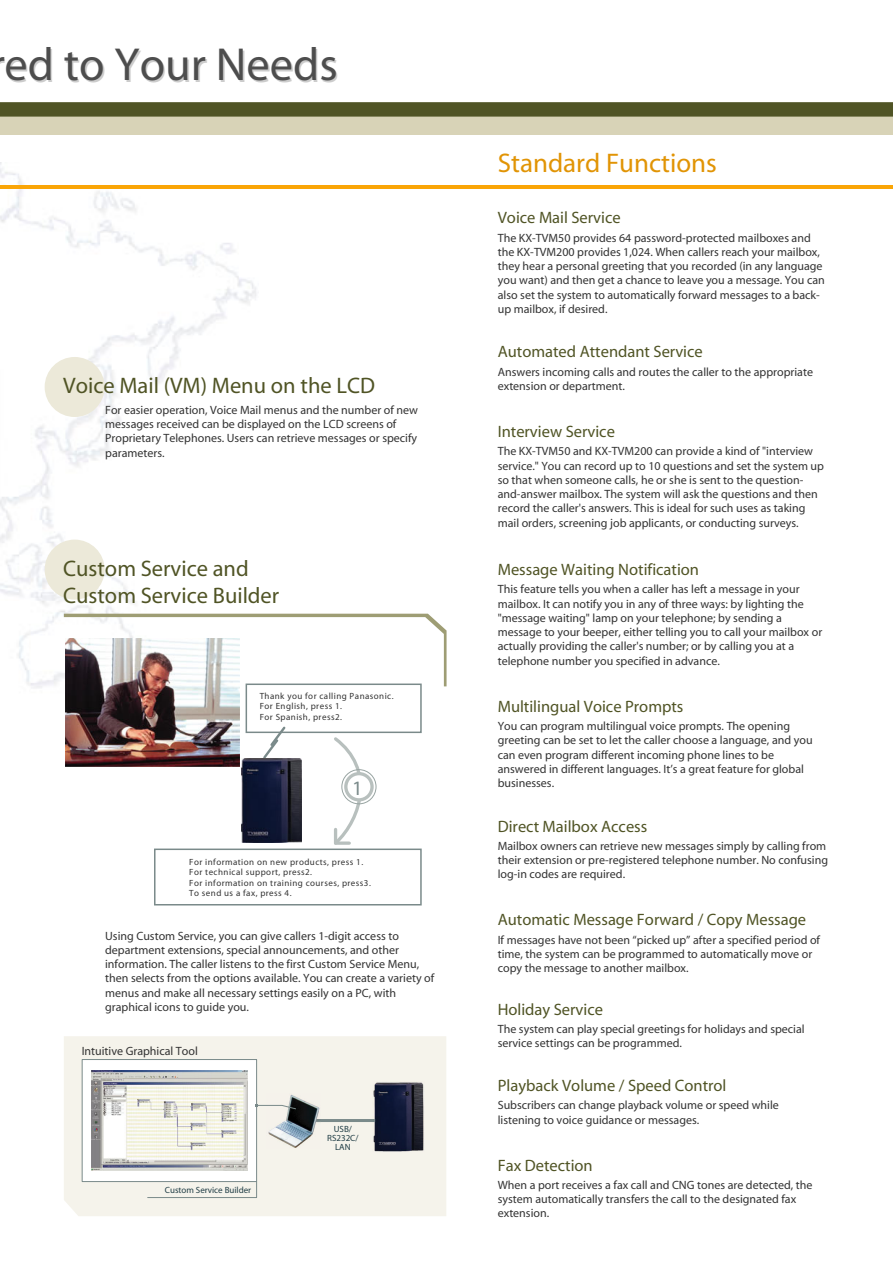
<style>
.page{position:relative;width:893px;height:1263px;background:#fff}
.page>*{position:absolute;margin:0;border:0;box-sizing:border-box;transform-origin:0 0}
.t1{font:46.5px "Myriad";color:#4d4d4d}
.t2{font:27px "Myriad";color:#e19405}
.t3{font:22.5px/27px "Myriad";color:#505425}
.t4{font:20.55px "Myriad";color:#7a8a8a}
.t5{font:16.5px "Myriad";color:#505425}
.t6{font:12px/14.2px "Myriad";color:#333}
.t7{font:9px/10.5px "Myriad";letter-spacing:.05em;color:#333}
.t8{font:9px/9px "Myriad";color:#213e46;text-align:center}
</style>
<div class="page">
<img style="left:0;top:163px;width:259px;height:571px">
<div style="left:0;top:115px;width:893px;height:20px;background:#d8d3b7"></div>
<svg style="left:0;top:102px;width:893px;height:15px;background:#55592b"></svg>
<div style="left:64px;top:1036px;width:382px;height:180px;background:#f5f3eb"></div>
<div style="left:82px;top:1059px;width:175px;height:123px;background:#fff;border:1px solid #7a8a8a"></div>
<svg style="left:147px;top:1181px;width:110px;height:17px;background:#e5e6df"></svg>
<div style="left:45px;top:540px;width:60px;height:60px;background:#ece9d9;border-radius:50%"></div>
<svg style="left:64px;top:614px;width:383px;height:72px"></svg>
<div style="left:45px;top:357px;width:60px;height:60px;background:#ece9d9;border-radius:50%"></div>
<hr style="left:0;top:185px;width:893px;height:3px;background:#faa506">
<div style="left:246px;top:683px;width:176px;height:50px;border:2px solid #7a8a8a"></div>
<div style="left:154px;top:848px;width:268px;height:57px;border:2px solid #7a8a8a"></div>
<svg style="left:261px;top:726px;width:27px;height:32px"></svg>
<svg style="left:334px;top:737px;width:41px;height:108px"></svg>
<svg style="left:344px;top:772px;width:30px;height:29px"></svg>
<div style="left:341px;top:769px;width:35px;height:35px;border:1px solid #98a4a2;border-radius:50%"></div>
<img style="left:65px;top:638px;width:174px;height:129px">
<img style="left:241px;top:758px;width:61px;height:84px">
<img style="left:373px;top:1082px;width:51px;height:70px">
<hr style="left:311px;top:1119px;width:64px;height:3px;background:#7a8a8a">
<img style="left:266px;top:1093px;width:55px;height:56px">
<svg style="left:255px;top:1104px;width:42px;height:6px"></svg>
<img style="left:91px;top:1070px;width:156px;height:100px">
<h1 class="t1" style="left:4px;top:42px;width:335px">ed to Your Needs</h1>
<h3 class="t3" style="left:63px;top:373px;width:313px">Voice Mail (VM) Menu on the LCD</h3>
<p class="t6" style="left:105px;top:403px;width:314px">For easier operation, Voice Mail menus and the number of new messages received can be displayed on the LCD screens of Proprietary Telephones. Users can retrieve messages or specify parameters.</p>
<h3 class="t3" style="left:63px;top:556px;width:218px">Custom Service and<br>Custom Service Builder</h3>
<p class="t7" style="left:260px;top:691px;width:135px">Thank you for calling Panasonic.<br>For English, press 1.<br>For Spanish, press2.</p>
<h3 class="t4" style="left:352px;top:778px;width:12px">1</h3>
<p class="t7" style="left:189px;top:857px;width:183px">For information on new products, press 1.<br>For technical support, press2.<br>For information on training courses, press3.<br>To send us a fax, press 4.</p>
<p class="t6" style="left:105px;top:929px;width:331px">Using Custom Service, you can give callers 1-digit access to department extensions, special announcements, and other information. The caller listens to the first Custom Service Menu, then selects from the options available. You can create a variety of menus and make all necessary settings easily on a PC, with graphical icons to guide you.</p>
<p class="t6" style="left:82px;top:1044px;width:118px">Intuitive Graphical Tool</p>
<p class="t8" style="left:165px;top:1186px;width:88px">Custom Service Builder</p>
<p class="t8" style="left:327px;top:1125px;width:33px">USB/<br>RS232C/<br>LAN</p>
<h2 class="t2" style="left:498px;top:150px;width:221px">Standard Functions</h2>
<h3 class="t5" style="left:498px;top:209px;width:124px">Voice Mail Service</h3>
<p class="t6" style="left:498px;top:231px;width:329px">The KX-TVM50 provides 64 password-protected mailboxes and the KX-TVM200 provides 1,024. When callers reach your mailbox, they hear a personal greeting that you recorded (in any language you want) and then get a chance to leave you a message. You can also set the system to automatically forward messages to a back&shy;up mailbox, if desired.</p>
<h3 class="t5" style="left:498px;top:343px;width:207px">Automated Attendant Service</h3>
<p class="t6" style="left:498px;top:365px;width:317px">Answers incoming calls and routes the caller to the appropriate extension or department.</p>
<h3 class="t5" style="left:498px;top:423px;width:119px">Interview Service</h3>
<p class="t6" style="left:498px;top:445px;width:328px">The KX-TVM50 and KX-TVM200 can provide a kind of "interview service." You can record up to 10 questions and set the system up so that when someone calls, he or she is sent to the question&shy;and-answer mailbox. The system will ask the questions and then record the caller's answers. This is ideal for such uses as taking mail orders, screening job applicants, or conducting surveys.</p>
<h3 class="t5" style="left:498px;top:561px;width:203px">Message Waiting Notification</h3>
<p class="t6" style="left:498px;top:583px;width:326px">This feature tells you when a caller has left a message in your mailbox. It can notify you in any of three ways: by lighting the "message waiting" lamp on your telephone; by sending a message to your beeper, either telling you to call your mailbox or actually providing the caller's number; or by calling you at a telephone number you specified in advance.</p>
<h3 class="t5" style="left:498px;top:698px;width:187px">Multilingual Voice Prompts</h3>
<p class="t6" style="left:498px;top:719px;width:316px">You can program multilingual voice prompts. The opening greeting can be set to let the caller choose a language, and you can even program different incoming phone lines to be answered in different languages. It’s a great feature for global businesses.</p>
<h3 class="t5" style="left:498px;top:818px;width:151px">Direct Mailbox Access</h3>
<p class="t6" style="left:498px;top:839px;width:332px">Mailbox owners can retrieve new messages simply by calling from their extension or pre-registered telephone number. No confusing log-in codes are required.</p>
<h3 class="t5" style="left:498px;top:912px;width:310px">Automatic Message Forward / Copy Message</h3>
<p class="t6" style="left:498px;top:933px;width:324px">If messages have not been “picked up” after a specified period of time, the system can be programmed to automatically move or copy the message to another mailbox.</p>
<h3 class="t5" style="left:498px;top:1001px;width:107px">Holiday Service</h3>
<p class="t6" style="left:498px;top:1022px;width:308px">The system can play special greetings for holidays and special service settings can be programmed.</p>
<h3 class="t5" style="left:498px;top:1077px;width:230px">Playback Volume / Speed Control</h3>
<p class="t6" style="left:498px;top:1099px;width:283px">Subscribers can change playback volume or speed while listening to voice guidance or messages.</p>
<h3 class="t5" style="left:498px;top:1157px;width:97px">Fax Detection</h3>
<p class="t6" style="left:498px;top:1178px;width:316px">When a port receives a fax call and CNG tones are detected, the system automatically transfers the call to the designated fax extension.</p>
</div>
